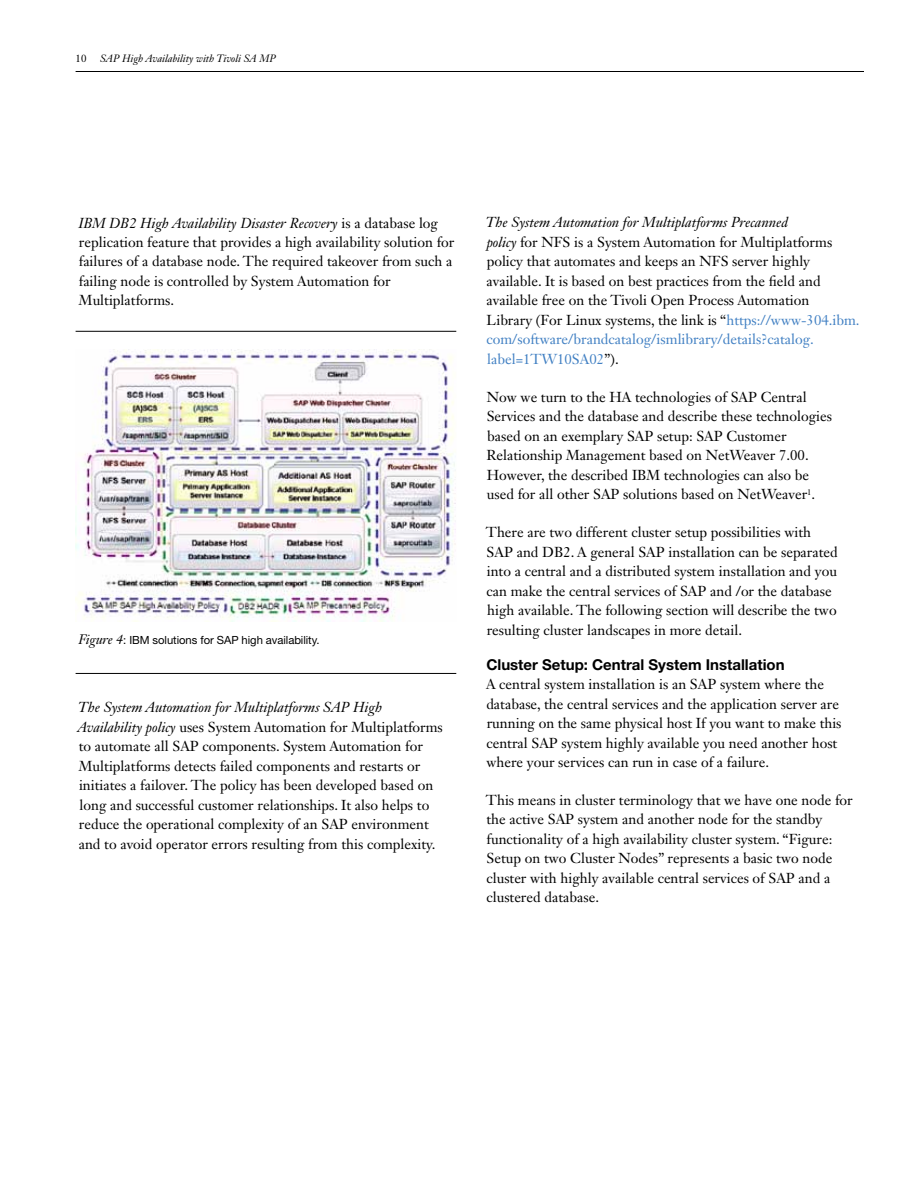
<style>
.page{position:relative;width:918px;height:1188px;background:#fff}
.page>*{position:absolute;margin:0;border:0;box-sizing:border-box;transform-origin:0 0}
.t1{font:700 15px "Helvetica Neue LT Pro";color:#000}
.t2{font:14.25px/19.5px "Janson Text LT Std";color:#000}
.t3{font:11.25px "Helvetica Neue LT Pro";letter-spacing:-.005em;color:#000}
.t4{font:italic 10.5px "Janson Text LT Std";color:#000}
.t5{font:10.5px "Janson Text LT Std";color:#000}
.s1{font-style:italic}
.s2{color:#4180c3}
.s3{font-family:"Janson Text LT Std";font-style:italic;font-size:13.5px}
</style>
<div class="page">
<hr style="left:76px;top:71px;width:788px;height:1px;background:#000">
<hr style="left:76px;top:331px;width:380px;height:1px;background:#000">
<hr style="left:76px;top:673px;width:380px;height:1px;background:#000">
<img style="left:75px;top:349px;width:381px;height:272px">
<p class="t5" style="left:76px;top:52px;width:12px">10</p>
<p class="t4" style="left:100px;top:52px;width:177px">SAP High Availability with Tivoli SA MP</p>
<p class="t2" style="left:78px;top:213px;width:378px"><span class="s1">IBM DB2 High Availability Disaster Recovery</span> is a database log replication feature that provides a high availability solution for failures of a database node. The required takeover from such a failing node is controlled by System Automation for Multiplatforms.</p>
<p class="t2" style="left:486px;top:213px;width:375px"><span class="s1">The System Automation for Multiplatforms Precanned<br>policy</span> for NFS is a System Automation for Multiplatforms policy that automates and keeps an NFS server highly available. It is based on best practices from the field and available free on the Tivoli Open Process Automation<br>Library (For Linux systems, the link is “<span class="s2">https://www-304.ibm. com/software/brandcatalog/ismlibrary/details?catalog. label=1TW10SA02</span>”).</p>
<p class="t2" style="left:486px;top:387px;width:347px">Now we turn to the HA technologies of SAP Central Services and the database and describe these technologies based on an exemplary SAP setup: SAP Customer Relationship Management based on NetWeaver 7.00.<br>However, the described IBM technologies can also be used for all other SAP solutions based on NetWeaver<sup>1</sup>.</p>
<p class="t2" style="left:486px;top:522px;width:353px">There are two different cluster setup possibilities with SAP and DB2. A general SAP installation can be separated into a central and a distributed system installation and you can make the central services of SAP and /or the database high available. The following section will describe the two resulting cluster landscapes in more detail.</p>
<p class="t1" style="left:486px;top:655px;width:300px">Cluster Setup: Central System Installation</p>
<p class="t2" style="left:486px;top:674px;width:357px">A central system installation is an SAP system where the database, the central services and the application server are running on the same physical host If you want to make this central SAP system highly available you need another host where your services can run in case of a failure.</p>
<p class="t2" style="left:486px;top:790px;width:368px">This means in cluster terminology that we have one node for the active SAP system and another node for the standby functionality of a high availability cluster system. “Figure:<br>Setup on two Cluster Nodes” represents a basic two node cluster with highly available central services of SAP and a clustered database.</p>
<p class="t3" style="left:79px;top:633px;width:243px"><span class="s3">Figure 4</span>: IBM solutions for SAP high availability.</p>
<p class="t2" style="left:77px;top:697px;width:367px"><span class="s1">The System Automation for Multiplatforms SAP High Availability policy</span> uses System Automation for Multiplatforms to automate all SAP components. System Automation for Multiplatforms detects failed components and restarts or initiates a failover. The policy has been developed based on long and successful customer relationships. It also helps to reduce the operational complexity of an SAP environment and to avoid operator errors resulting from this complexity.</p>
</div>
